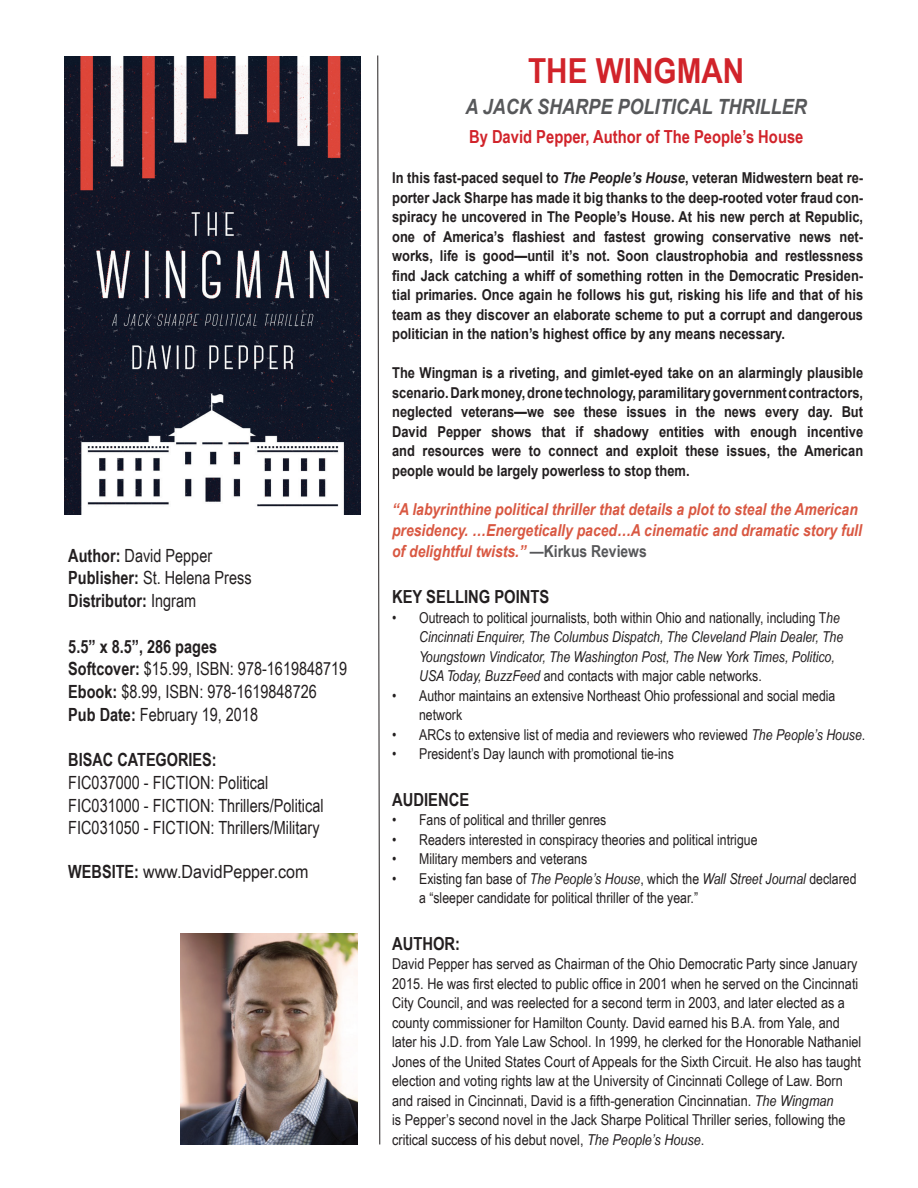
<style>
.page{position:relative;width:918px;height:1188px;background:#fff}
.page>*{position:absolute;margin:0;border:0;box-sizing:border-box;transform-origin:0 0}
.t1{font:700 34.5px "Arial Narrow";color:#d1232a;scale:1.05 1}
.t2{font:italic 700 21px "Arial Narrow";color:#57585a;scale:1.05 1}
.t3{font:18.15px/22.6px "Arial Narrow";color:#231f20}
.t4{font:18.15px "Arial Narrow";color:#231f20;scale:1.08 1}
.t5{font:700 18.15px "Arial Narrow";color:#231f20}
.t6{font:700 18px "Arial Narrow";color:#d1232a}
.t7{font:700 18px "Arial Narrow";color:#231f20}
.t8{font:italic 700 16.5px/21px "Arial Narrow";color:#d95842}
.t9{font:15px/19.5px "Arial Narrow";color:#231f20}
.t10{font:700 15px/19.5px "Arial";color:#231f20;text-align:justify;scale:.86 1}
.t11{font:italic 15px/19.5px "Arial Narrow";color:#231f20}
.s1{font-weight:700}
.s2{font-style:italic}
.s3{font-style:normal;color:#57585a}
.s4{font-style:normal}
</style>
<div class="page">
<svg style="left:377px;top:55px;width:4px;height:1090px"></svg>
<img style="left:64px;top:57px;width:296px;height:457px">
<img style="left:180px;top:933px;width:178px;height:211px">
<p class="t3" style="left:68px;top:543px;width:185px"><span class="s1">Author:</span> David Pepper<br><span class="s1">Publisher:</span> St. Helena Press<br><span class="s1">Distributor:</span> Ingram</p>
<p class="t3" style="left:68px;top:634px;width:281px"><span class="s1">5.5” x 8.5”, 286 pages<br>Softcover:</span> $15.99, ISBN: 978-1619848719<br><span class="s1">Ebook:</span> $8.99, ISBN: 978-1619848726<br><span class="s1">Pub Date:</span> February 19, 2018</p>
<p class="t5" style="left:68px;top:746px;width:150px">BISAC CATEGORIES:</p>
<p class="t3" style="left:68px;top:771px;width:257px">FIC037000 - FICTION: Political<br>FIC031000 - FICTION: Thrillers/Political<br>FIC031050 - FICTION: Thrillers/Military</p>
<p class="t4" style="left:68px;top:859px;width:224px"><span class="s1">WEBSITE:</span> www.DavidPepper.com</p>
<h1 class="t1" style="left:528px;top:45px;width:207px">THE WINGMAN</h1>
<h2 class="t2" style="left:466px;top:91px;width:327px">A JACK SHARPE POLITICAL THRILLER</h2>
<p class="t6" style="left:469px;top:123px;width:336px">By David Pepper, Author of The People’s House</p>
<p class="t10" style="left:392px;top:169px;width:549px">In this fast-paced sequel to <span class="s2">The People’s House</span>, veteran Midwestern beat re&shy;porter Jack Sharpe has made it big thanks to the deep-rooted voter fraud con&shy;spiracy he uncovered in The People’s House. At his new perch at Republic, one of America’s flashiest and fastest growing conservative news net&shy;works, life is good—until it’s not. Soon claustrophobia and restlessness find Jack catching a whiff of something rotten in the Democratic Presiden&shy;tial primaries. Once again he follows his gut, risking his life and that of his team as they discover an elaborate scheme to put a corrupt and dangerous politician in the nation’s highest office by any means necessary.</p>
<p class="t10" style="left:392px;top:364px;width:549px">The Wingman is a riveting, and gimlet-eyed take on an alarmingly plausible scenario. Dark money, drone technology, paramilitary government contractors, neglected veterans—we see these issues in the news every day. But David Pepper shows that if shadowy entities with enough incentive and resources were to connect and exploit these issues, the American people would be largely powerless to stop them.</p>
<p class="t8" style="left:392px;top:498px;width:471px">“A labyrinthine political thriller that details a plot to steal the American presidency. …Energetically paced…A cinematic and dramatic story full of delightful twists.” <span class="s3">—Kirkus Reviews</span></p>
<p class="t7" style="left:392px;top:583px;width:159px">KEY SELLING POINTS</p>
<p class="t11" style="left:419px;top:607px;width:426px;text-indent:-27px"><span class="s4">• Outreach to political journalists, both within Ohio and nationally, including T</span>he Cincinnati Enquirer, The Columbus Dispatch, The Cleveland Plain Dealer, The Youngstown Vindicator, The Washington Post, The New York Times, Politico, USA Today, BuzzFeed <span class="s4">and contacts with major cable networks.</span></p>
<p class="t9" style="left:419px;top:685px;width:418px;text-indent:-27px">• Author maintains an extensive Northeast Ohio professional and social media network</p>
<p class="t9" style="left:392px;top:724px;width:475px">• ARCs to extensive list of media and reviewers who reviewed <span class="s2">The People’s House</span>.</p>
<p class="t9" style="left:392px;top:744px;width:283px">• President’s Day launch with promotional tie-ins</p>
<p class="t7" style="left:392px;top:786px;width:79px">AUDIENCE</p>
<p class="t9" style="left:392px;top:810px;width:216px">• Fans of political and thriller genres</p>
<p class="t9" style="left:392px;top:829px;width:367px">• Readers interested in conspiracy theories and political intrigue</p>
<p class="t9" style="left:392px;top:849px;width:197px">• Military members and veterans</p>
<p class="t9" style="left:419px;top:868px;width:439px;text-indent:-27px">• Existing fan base of <span class="s2">The People’s House</span>, which the <span class="s2">Wall Street Journal</span> declared a “sleeper candidate for political thriller of the year.”</p>
<p class="t7" style="left:392px;top:930px;width:70px">AUTHOR:</p>
<p class="t9" style="left:392px;top:954px;width:471px">David Pepper has served as Chairman of the Ohio Democratic Party since January 2015. He was first elected to public office in 2001 when he served on the Cincinnati City Council, and was reelected for a second term in 2003, and later elected as a county commissioner for Hamilton County. David earned his B.A. from Yale, and later his J.D. from Yale Law School. In 1999, he clerked for the Honorable Nathaniel Jones of the United States Court of Appeals for the Sixth Circuit. He also has taught election and voting rights law at the University of Cincinnati College of Law. Born and raised in Cincinnati, David is a fifth-generation Cincinnatian. <span class="s2">The Wingman<br></span>is Pepper’s second novel in the Jack Sharpe Political Thriller series, following the critical success of his debut novel, <span class="s2">The People’s House</span>.</p>
</div>
